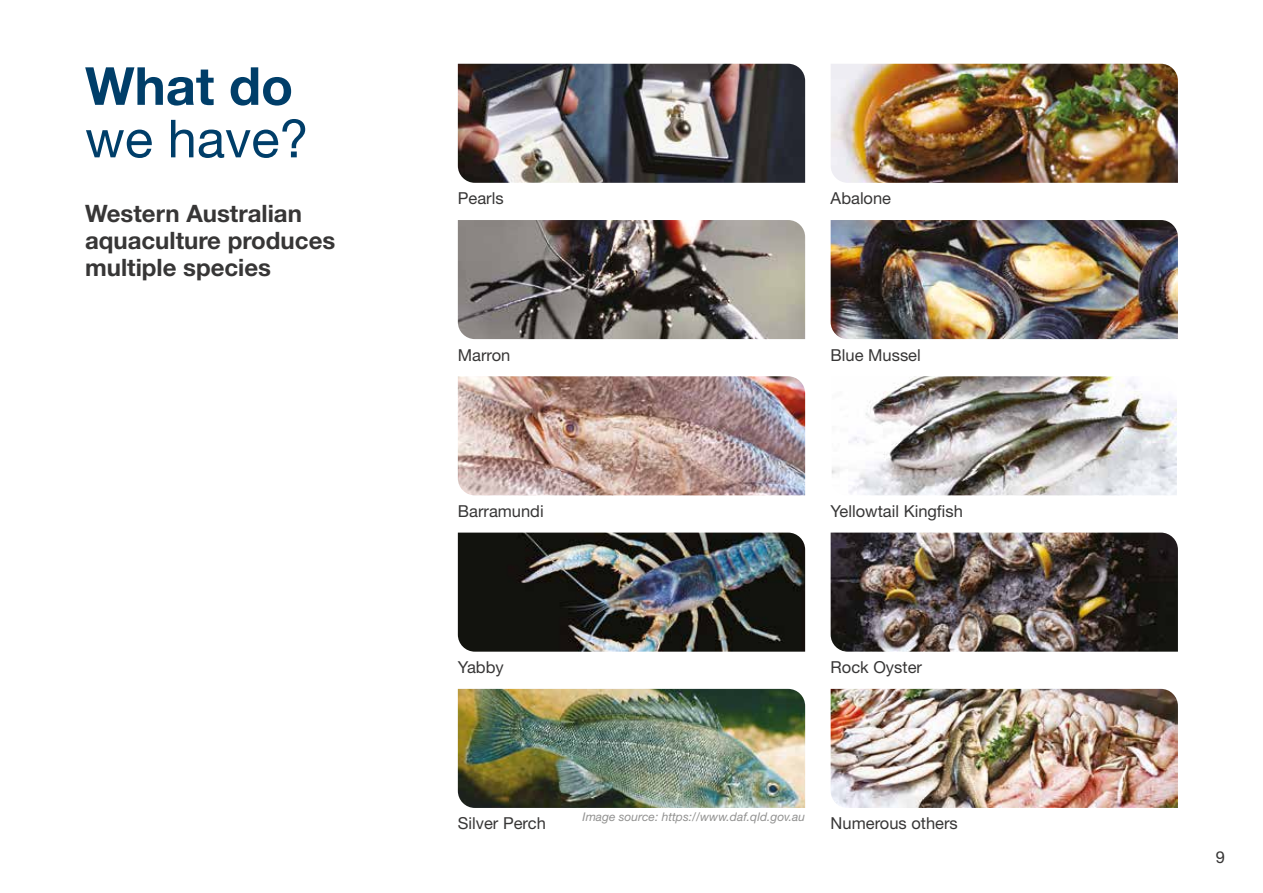
<style>
.page{position:relative;width:1263px;height:893px;background:#fff}
.page>*{position:absolute;margin:0;border:0;box-sizing:border-box;transform-origin:0 0}
.H1_small{font:52.5px/52.5px "Helvetica Neue";color:#003e69}
.t1{font:700 24px/27px "Helvetica Neue";color:#373636}
.t2{font:16.5px "Helvetica Neue";color:#373636}
.Note_Source{font:italic 12px "Helvetica Neue";color:#929291}
.s1{font-weight:700}
</style>
<div class="page">
<img style="left:458px;top:64px;width:347px;height:119px">
<img style="left:831px;top:64px;width:347px;height:119px">
<img style="left:458px;top:376px;width:347px;height:119px">
<img style="left:832px;top:376px;width:345px;height:119px">
<img style="left:458px;top:220px;width:347px;height:119px">
<img style="left:831px;top:220px;width:347px;height:119px">
<img style="left:458px;top:533px;width:347px;height:119px">
<img style="left:831px;top:533px;width:347px;height:119px">
<img style="left:458px;top:689px;width:347px;height:119px">
<img style="left:831px;top:689px;width:347px;height:119px">
<p class="H1_small" style="left:85px;top:59px;width:225px"><span class="s1">What do </span>we have?</p>
<h3 class="t1" style="left:85px;top:199px;width:252px">Western Australian aquaculture produces multiple species</h3>
<p class="t2" style="left:458px;top:189px;width:47px">Pearls</p>
<p class="t2" style="left:831px;top:189px;width:62px">Abalone</p>
<p class="t2" style="left:458px;top:345px;width:54px">Marron</p>
<p class="t2" style="left:831px;top:345px;width:92px">Blue Mussel</p>
<p class="t2" style="left:458px;top:501px;width:87px">Barramundi</p>
<p class="t2" style="left:831px;top:501px;width:134px">Yellowtail Kingfish</p>
<p class="t2" style="left:458px;top:657px;width:47px">Yabby</p>
<p class="t2" style="left:831px;top:657px;width:93px">Rock Oyster</p>
<p class="Note_Source" style="left:583px;top:810px;width:224px">Image source: https://www.daf.qld.gov.au</p>
<p class="t2" style="left:458px;top:814px;width:89px">Silver Perch</p>
<p class="t2" style="left:831px;top:814px;width:129px">Numerous others</p>
<p class="t2" style="left:1216px;top:848px;width:11px">9</p>
</div>
